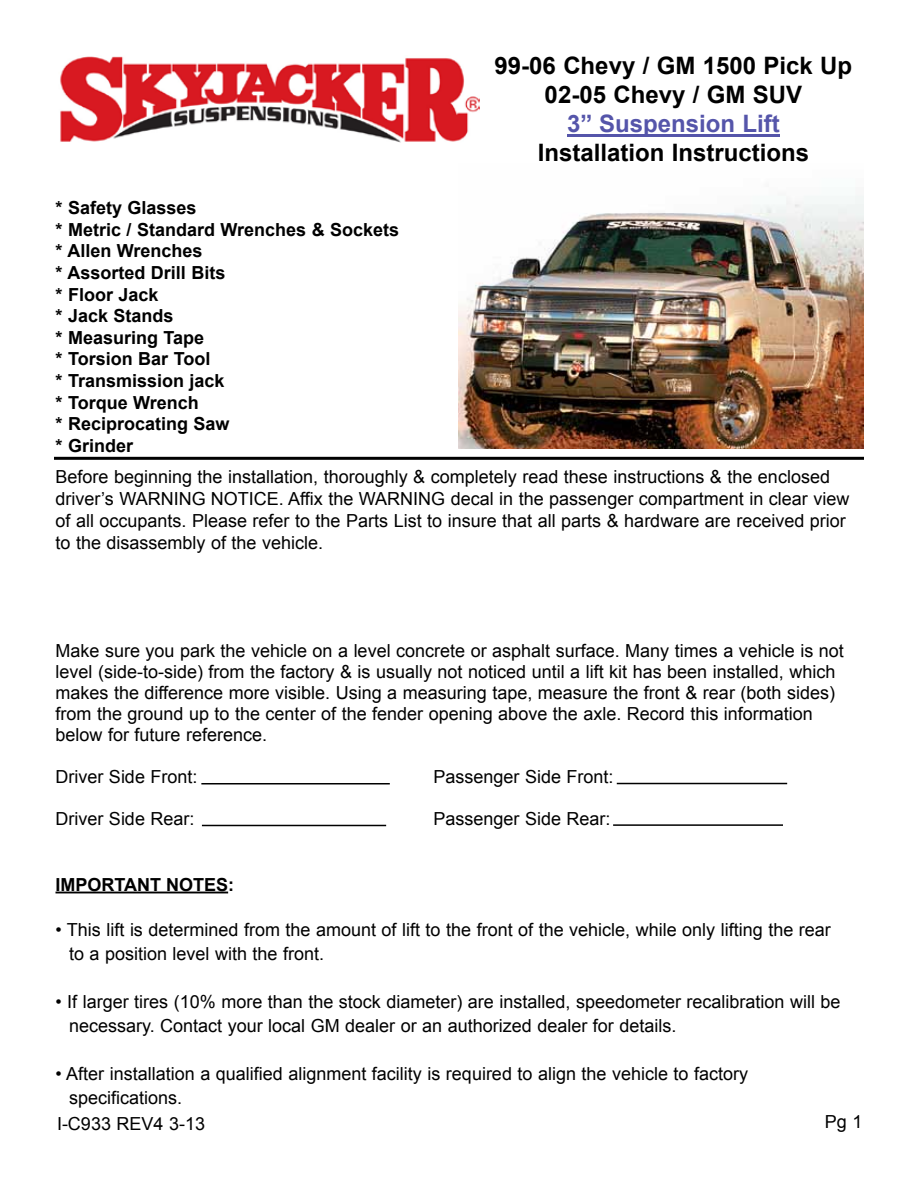
<style>
.page{position:relative;width:918px;height:1188px;background:#fff}
.page>*{position:absolute;margin:0;border:0;box-sizing:border-box;transform-origin:0 0}
.t1{font:700 24px/28.8px "Arial";color:#000;text-align:center}
.t2{font:700 24px "Arial";color:#55a}
.t3{font:18px/21px "Arial";color:#000}
.t4{font:700 18px/21.6px "Arial";color:#000}
</style>
<div class="page">
<hr style="left:567px;top:134px;width:213px;height:3px;background:#55a">
<hr style="left:54px;top:457px;width:810px;height:3px;background:#000">
<img style="left:459px;top:195px;width:405px;height:254px">
<img style="left:60px;top:56px;width:420px;height:87px">
<hr style="left:56px;top:892px;width:172px;height:1px;background:#000">
<hr style="left:201px;top:783px;width:189px;height:1px;background:#000">
<hr style="left:202px;top:825px;width:184px;height:1px;background:#000">
<hr style="left:617px;top:783px;width:170px;height:1px;background:#000">
<hr style="left:613px;top:824px;width:170px;height:2px;background:#000">
<div style="left:170px;top:137px;width:173px;height:17px;background:#fff"></div>
<p class="t4" style="left:56px;top:198px;width:345px">* Safety Glasses<br>* Metric / Standard Wrenches &amp; Sockets * Allen Wrenches<br>* Assorted Drill Bits<br>* Floor Jack<br>* Jack Stands<br>* Measuring Tape<br>* Torsion Bar Tool<br>* Transmission jack<br>* Torque Wrench<br>* Reciprocating Saw<br>* Grinder</p>
<h1 class="t1" style="left:495px;top:52px;width:359px">99-06 Chevy / GM 1500 Pick Up<br>02-05 Chevy / GM SUV</h1>
<h1 class="t2" style="left:567px;top:107px;width:214px">3” Suspension Lift</h1>
<h1 class="t1" style="left:538px;top:139px;width:273px">Installation Instructions</h1>
<p class="t3" style="left:56px;top:465px;width:795px;line-height:22.2px">Before beginning the installation, thoroughly &amp; completely read these instructions &amp; the enclosed driver’s WARNING NOTICE. Affix the WARNING decal in the passenger compartment in clear view of all occupants. Please refer to the Parts List to insure that all parts &amp; hardware are received prior to the disassembly of the vehicle.</p>
<p class="t3" style="left:56px;top:640px;width:790px">Make sure you park the vehicle on a level concrete or asphalt surface. Many times a vehicle is not level (side-to-side) from the factory &amp; is usually not noticed until a lift kit has been installed, which makes the difference more visible. Using a measuring tape, measure the front &amp; rear (both sides) from the ground up to the center of the fender opening above the axle. Record this information below for future reference.</p>
<p class="t3" style="left:56px;top:766px;width:144px">Driver Side Front:</p>
<p class="t3" style="left:434px;top:766px;width:182px">Passenger Side Front:</p>
<p class="t3" style="left:56px;top:808px;width:141px">Driver Side Rear:</p>
<p class="t3" style="left:434px;top:808px;width:179px">Passenger Side Rear:</p>
<p class="t4" style="left:56px;top:874px;width:180px">IMPORTANT NOTES:</p>
<p class="t3" style="left:69px;top:918px;width:763px;line-height:24px;text-indent:-14px">• This lift is determined from the amount of lift to the front of the vehicle, while only lifting the rear to a position level with the front.</p>
<p class="t3" style="left:69px;top:990px;width:773px;line-height:24px;text-indent:-14px">• If larger tires (10% more than the stock diameter) are installed, speedometer recalibration will be necessary. Contact your local GM dealer or an authorized dealer for details.</p>
<p class="t3" style="left:69px;top:1062px;width:681px;line-height:24px;text-indent:-14px">• After installation a qualified alignment facility is required to align the vehicle to factory specifications.</p>
<p class="t3" style="left:57px;top:1113px;width:150px">I-C933 REV4 3-13</p>
<p class="t3" style="left:825px;top:1111px;width:39px">Pg 1</p>
</div>
